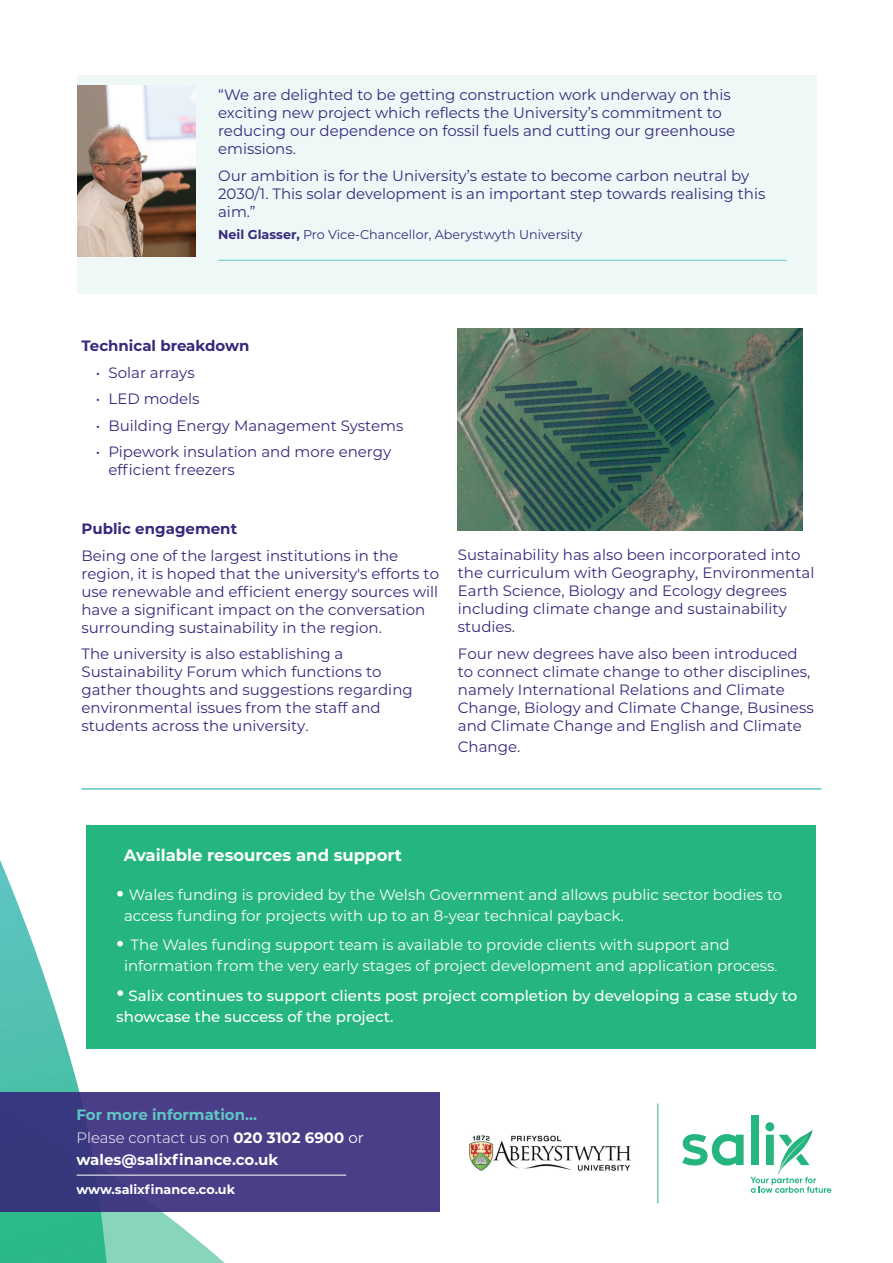
<style>
.page{position:relative;width:893px;height:1263px;background:#fff}
.page>*{position:absolute;margin:0;border:0;box-sizing:border-box;transform-origin:0 0}
.t1{font:700 16.5px "Montserrat";color:#fff}
.t2{font:15px/18px "Montserrat";color:#37297c}
.t3{font:15px/21px "Montserrat";color:#fff}
.t4{font:500 15px/21px "Montserrat";color:#fff}
.t5{font:700 15px/22.2px "Montserrat";color:#fff}
.t6{font:700 15px "Montserrat";color:#37297c}
.t7{font:12.75px "Montserrat";color:#37297c}
.t8{font:700 12.75px "Montserrat";color:#fff}
.s1{font-weight:700}
.s2{font-weight:700;font-size:22.5px}
.s3{font-weight:300}
.s4{color:#60c6c3}
.s5{font-weight:400}
</style>
<div class="page">
<svg style="left:0;top:883px;width:249px;height:380px"></svg>
<svg style="left:682px;top:1134px;width:62px;height:31px"></svg>
<div style="left:751px;top:1116px;width:8px;height:49px;background:#25b680"></div>
<svg style="left:750px;top:1122px;width:81px;height:71px"></svg>
<div style="left:0;top:1092px;width:440px;height:120px;background:linear-gradient(to right,#3d3a81,#52418d)"></div>
<hr style="left:77px;top:1175px;width:269px;height:1px;background:#fff">
<hr style="left:657px;top:1103px;width:1px;height:100px;background:#25b680">
<div style="left:77px;top:75px;width:739px;height:218px;background:#eef8f7"></div>
<hr style="left:218px;top:260px;width:569px;height:1px;background:#60c6c3">
<hr style="left:81px;top:788px;width:740px;height:2px;background:#60c6c3">
<img style="left:77px;top:86px;width:119px;height:170px">
<div style="left:86px;top:825px;width:730px;height:223px;background:#25b680"></div>
<img style="left:458px;top:329px;width:344px;height:202px">
<img style="left:469px;top:1135px;width:162px;height:36px">
<p class="t2" style="left:218px;top:85px;width:518px">“We are delighted to be getting construction work underway on this exciting new project which reflects the University’s commitment to reducing our dependence on fossil fuels and cutting our greenhouse emissions.</p>
<p class="t2" style="left:218px;top:166px;width:549px">Our ambition is for the University’s estate to become carbon neutral by<br>2030/1. This solar development is an important step towards realising this aim.”</p>
<p class="t7" style="left:218px;top:226px;width:366px"><span class="s1">Neil Glasser,</span> Pro Vice-Chancellor, Aberystwyth University</p>
<p class="t6" style="left:81px;top:335px;width:169px">Technical breakdown</p>
<p class="t2" style="left:96px;top:363px;width:100px">• Solar arrays</p>
<p class="t2" style="left:96px;top:389px;width:105px">• LED models</p>
<p class="t2" style="left:96px;top:416px;width:309px">• Building Energy Management Systems</p>
<p class="t2" style="left:108px;top:442px;width:284px;text-indent:-13px">• Pipework insulation and more energy efficient freezers</p>
<p class="t6" style="left:81px;top:518px;width:157px">Public engagement</p>
<p class="t2" style="left:81px;top:546px;width:359px">Being one of the largest institutions in the region, it is hoped that the university's efforts to use renewable and efficient energy sources will have a significant impact on the conversation surrounding sustainability in the region.</p>
<p class="t2" style="left:81px;top:644px;width:333px">The university is also establishing a Sustainability Forum which functions to gather thoughts and suggestions regarding environmental issues from the staff and students across the university.</p>
<p class="t2" style="left:458px;top:545px;width:358px">Sustainability has also been incorporated into the curriculum with Geography, Environmental Earth Science, Biology and Ecology degrees including climate change and sustainability studies.</p>
<p class="t2" style="left:458px;top:644px;width:357px">Four new degrees have also been introduced to connect climate change to other disciplines, namely International Relations and Climate Change, Biology and Climate Change, Business and Climate Change and English and Climate</p>
<p class="t2" style="left:458px;top:737px;width:64px">Change.</p>
<p class="t1" style="left:124px;top:843px;width:280px">Available resources and support</p>
<p class="t3" style="left:124px;top:883px;width:660px;text-indent:-8px"><span class="s2">•</span> Wales funding is provided by the Welsh Government and allows public sector bodies to access funding for projects with up to an 8-year technical payback.</p>
<p class="t3" style="left:124px;top:934px;width:655px;text-indent:-8px"><span class="s2">•</span> The Wales funding support team is available to provide clients with support and information from the very early stages of project development and application process<span class="s3">.</span></p>
<p class="t4" style="left:116px;top:984px;width:683px"><span class="s2">•</span> Salix continues to support clients post project completion by developing a case study to showcase the success of the project.</p>
<p class="t5" style="left:77px;top:1103px;width:289px"><span class="s4">For more information...<br></span><span class="s3">Please contact us on</span> 020 3102 6900 <span class="s5">or </span>wales@salixfinance.co.uk</p>
<p class="t8" style="left:77px;top:1180px;width:160px">www.salixfinance.co.uk</p>
</div>
